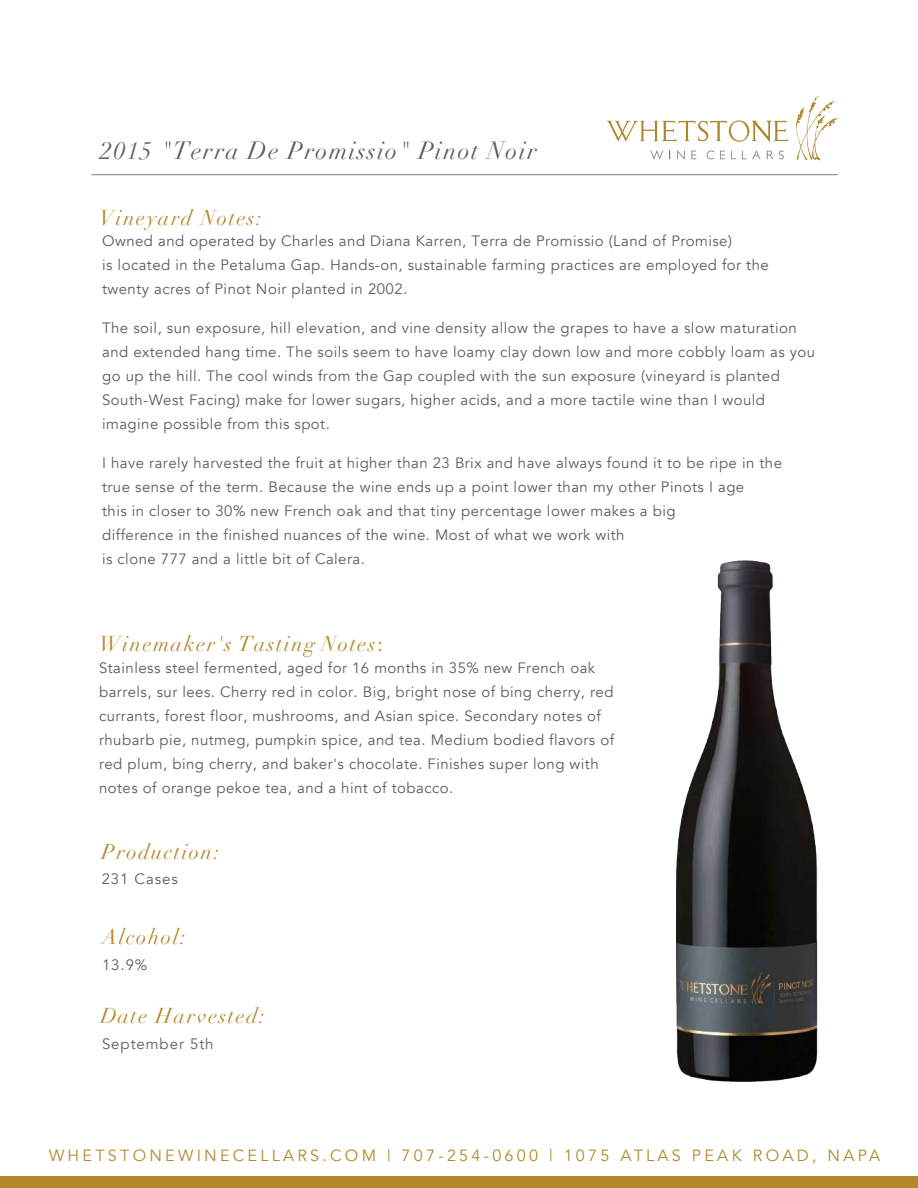
<style>
.page{position:relative;width:918px;height:1188px;background:#fff}
.page>*{position:absolute;margin:0;border:0;box-sizing:border-box;transform-origin:0 0}
.t1{font:italic 24.3px "Didot";letter-spacing:.06em;color:#5b5d5c}
.t2{font:italic 21px "Didot";letter-spacing:.075em;color:#b3892c}
.t3{font:16.2px "Avenir";letter-spacing:.2em;color:#b3892c}
.t4{font:15px/24px "Avenir";letter-spacing:.03em;color:#5b5d5c}
.t5{font:15px "Avenir";letter-spacing:.065em;color:#5b5d5c}
.s1{font-style:normal}
</style>
<div class="page">
<div style="left:0;top:1177px;width:918px;height:11px;background:#b2882b"></div>
<hr style="left:92px;top:174px;width:746px;height:1px;background:#7d7c7e">
<svg style="left:650px;top:151px;width:13px;height:8px"></svg>
<svg style="left:677px;top:151px;width:8px;height:8px"></svg>
<svg style="left:691px;top:151px;width:5px;height:8px"></svg>
<svg style="left:707px;top:151px;width:7px;height:8px"></svg>
<svg style="left:720px;top:151px;width:5px;height:8px"></svg>
<svg style="left:731px;top:151px;width:5px;height:8px"></svg>
<svg style="left:742px;top:151px;width:18px;height:8px"></svg>
<svg style="left:767px;top:151px;width:6px;height:8px"></svg>
<svg style="left:779px;top:151px;width:5px;height:8px"></svg>
<svg style="left:796px;top:96px;width:41px;height:64px"></svg>
<svg style="left:607px;top:120px;width:182px;height:22px"></svg>
<img style="left:676px;top:560px;width:142px;height:522px">
<h1 class="t1" style="left:100px;top:136px;width:438px">2015 "Terra De Promissio" Pinot Noir</h1>
<h2 class="t2" style="left:99px;top:204px;width:164px">Vineyard Notes:</h2>
<p class="t4" style="left:102px;top:229px;width:668px">Owned and operated by Charles and Diana Karren, Terra de Promissio (Land of Promise)<br>is located in the Petaluma Gap. Hands-on, sustainable farming practices are employed for the twenty acres of Pinot Noir planted in 2002.</p>
<p class="t4" style="left:102px;top:316px;width:715px">The soil, sun exposure, hill elevation, and vine density allow the grapes to have a slow maturation and extended hang time. The soils seem to have loamy clay down low and more cobbly loam as you go up the hill. The cool winds from the Gap coupled with the sun exposure (vineyard is planted South-West Facing) make for lower sugars, higher acids, and a more tactile wine than I would imagine possible from this spot.</p>
<p class="t4" style="left:102px;top:451px;width:681px">I have rarely harvested the fruit at higher than 23 Brix and have always found it to be ripe in the true sense of the term. Because the wine ends up a point lower than my other Pinots I age<br>this in closer to 30% new French oak and that tiny percentage lower makes a big<br>difference in the finished nuances of the wine. Most of what we work with<br>is clone 777 and a little bit of Calera.</p>
<h2 class="t2" style="left:99px;top:631px;width:285px">Winemaker's Tasting Notes<span class="s1">:</span></h2>
<p class="t4" style="left:99px;top:656px;width:517px">Stainless steel fermented, aged for 16 months in 35% new French oak barrels, sur lees. Cherry red in color. Big, bright nose of bing cherry, red currants, forest floor, mushrooms, and Asian spice. Secondary notes of rhubarb pie, nutmeg, pumpkin spice, and tea. Medium bodied flavors of red plum, bing cherry, and baker's chocolate. Finishes super long with notes of orange pekoe tea, and a hint of tobacco.</p>
<h2 class="t2" style="left:102px;top:839px;width:120px">Production:</h2>
<p class="t5" style="left:102px;top:870px;width:78px">231 Cases</p>
<h2 class="t2" style="left:102px;top:924px;width:86px">Alcohol:</h2>
<p class="t4" style="left:102px;top:953px;width:47px">13.9%</p>
<h2 class="t2" style="left:101px;top:1002px;width:166px">Date Harvested:</h2>
<p class="t5" style="left:102px;top:1035px;width:113px">September 5th</p>
<p class="t3" style="left:49px;top:1146px;width:833px">WHETSTONEWINECELLARS.COM | 707-254-0600 | 1075 ATLAS PEAK ROAD, NAPA</p>
</div>
